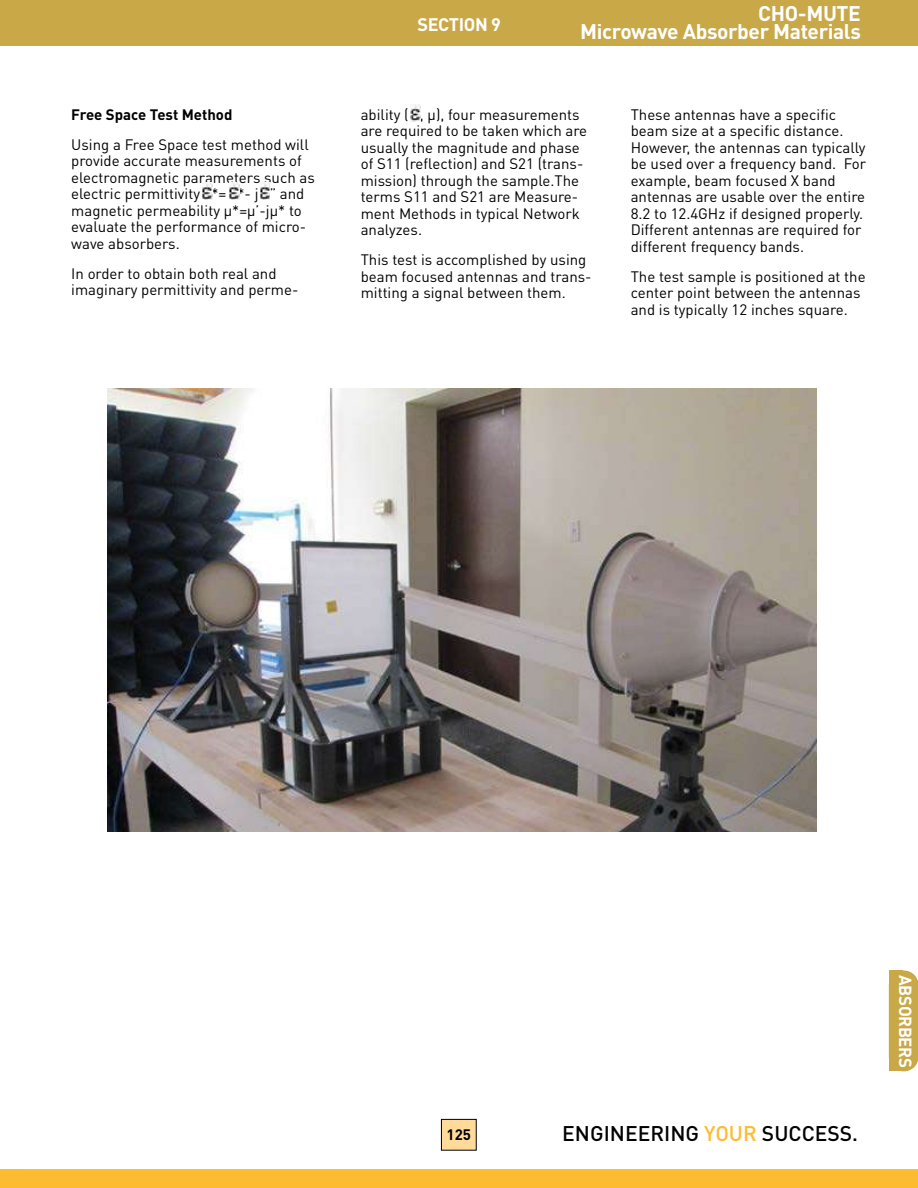
<style>
.page{position:relative;width:918px;height:1188px;background:#fff}
.page>*{position:absolute;margin:0;border:0;box-sizing:border-box;transform-origin:0 0}
.t1{font:700 21px/18px "DINOT";letter-spacing:-.02em;color:#fff;text-align:right}
.t2{font:500 21px "DINOT";color:#000}
.t3{font:700 18px "DINOT";letter-spacing:-.02em;color:#fff}
.t4{font:700 17.4px "DINOT";letter-spacing:-.02em;color:#fff;scale:.96 1}
.t5{font:15px/16.5px "DINOT";color:#000}
.t6{font:700 15px "DINOT";color:#000}
.s1{color:#fdbb30}
</style>
<div class="page">
<div style="left:441px;top:1119px;width:35px;height:31px;background:#ffda98"></div>
<div style="left:441px;top:1119px;width:36px;height:32px;border:1px solid #000"></div>
<div style="left:0;top:1169px;width:918px;height:19px;background:#fdbb30"></div>
<div style="left:0;top:0;width:918px;height:45px;background:#c8a847"></div>
<div style="left:889px;top:970px;width:29px;height:101px;background:#c8a847;border-radius:15px"></div>
<div style="left:889px;top:970px;width:13px;height:101px;background:#c8a847"></div>
<img style="left:108px;top:389px;width:709px;height:442px">
<img style="left:202px;top:183px;width:10px;height:17px">
<img style="left:229px;top:183px;width:10px;height:17px">
<img style="left:260px;top:183px;width:10px;height:17px">
<img style="left:411px;top:104px;width:10px;height:18px">
<p class="t6" style="left:71px;top:104px;width:163px">Free Space Test Method</p>
<p class="t5" style="left:71px;top:135px;width:245px">Using a Free Space test method will provide accurate measurements of electromagnetic parameters such as electric permittivity *= *- j ” and magnetic permeability μ*=μ’-jμ* to evaluate the performance of micro&shy;wave absorbers.</p>
<p class="t5" style="left:71px;top:264px;width:229px">In order to obtain both real and imaginary permittivity and perme-</p>
<p class="t3" style="left:418px;top:12px;width:85px">SECTION 9</p>
<h1 class="t1" style="left:580px;top:4px;width:282px">CHO-MUTE<br>Microwave Absorber Materials</h1>
<p class="t5" style="left:361px;top:105px;width:228px">ability ( , μ), four measurements are required to be taken which are usually the magnitude and phase of S11 (reflection) and S21 (trans&shy;mission) through the sample.The terms S11 and S21 are Measure&shy;ment Methods in typical Network analyzes.</p>
<p class="t5" style="left:361px;top:251px;width:232px">This test is accomplished by using beam focused antennas and trans&shy;mitting a signal between them.</p>
<p class="t5" style="left:631px;top:105px;width:237px">These antennas have a specific beam size at a specific distance.<br>However, the antennas can typically be used over a frequency band. For example, beam focused X band antennas are usable over the entire 8.2 to 12.4GHz if designed properly.<br>Different antennas are required for different frequency bands.</p>
<p class="t5" style="left:631px;top:267px;width:236px">The test sample is positioned at the center point between the antennas and is typically 12 inches square.</p>
<p class="t6" style="left:447px;top:1125px;width:26px">125</p>
<h1 class="t2" style="left:562px;top:1120px;width:297px">ENGINEERING <span class="s1">YOUR</span> SUCCESS.</h1>
<p class="t4" style="left:917px;top:975px;width:98px;rotate:90deg">ABSORBERS</p>
</div>
